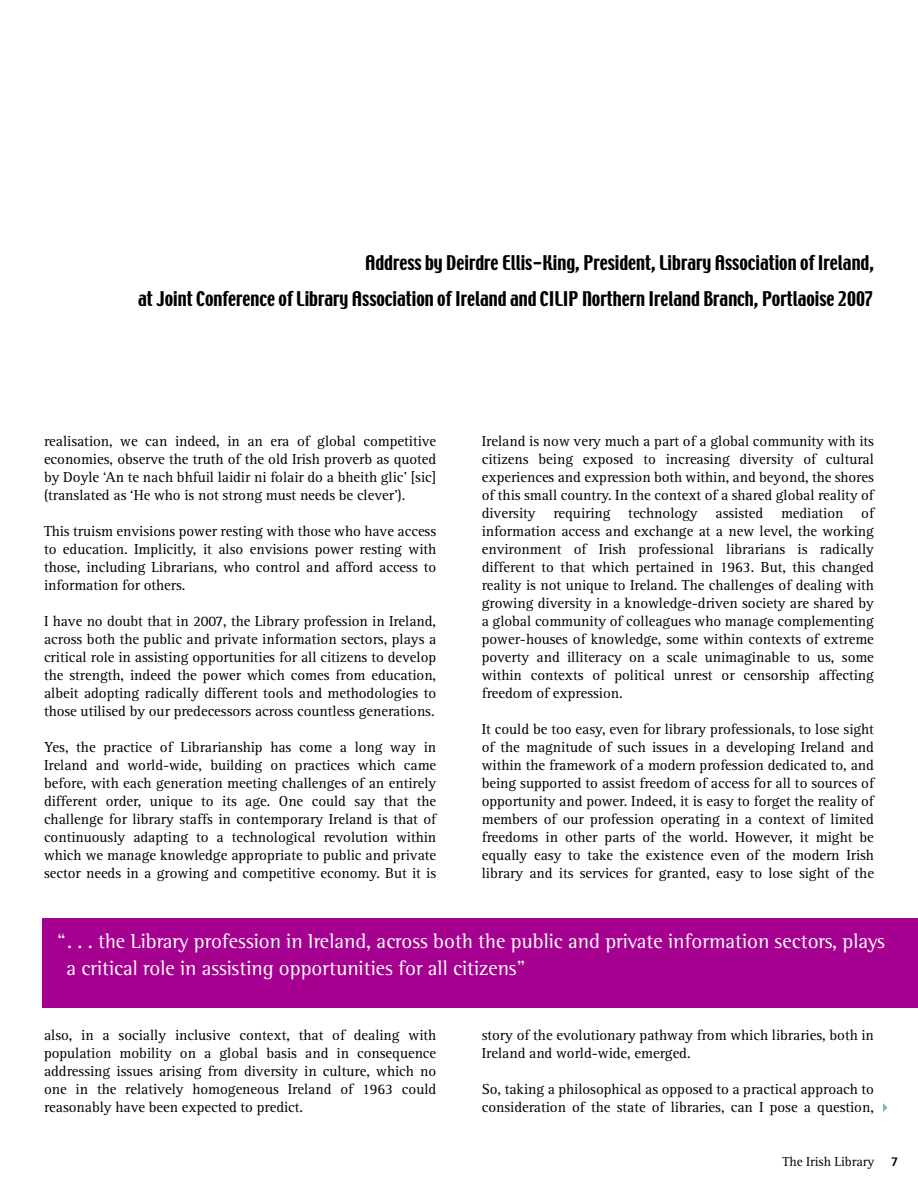
<style>
.page{position:relative;width:918px;height:1188px;background:#fff}
.page>*{position:absolute;margin:0;border:0;box-sizing:border-box;transform-origin:0 0}
.t1{font:21px/27px "Rotis Semi Serif";color:#fff}
.t2{font:18px/36px "Techno";color:#000;text-align:right}
.t3{font:15px/18px "Rotis Serif";letter-spacing:-.005em;color:#000;text-align:justify}
.t4{font:13.5px "Rotis Serif";letter-spacing:-.005em;color:#000}
.s1{font-family:"Rotis Sans Serif";font-weight:800}
</style>
<div class="page">
<svg style="left:883px;top:1103px;width:4px;height:9px"></svg>
<div style="left:43px;top:918px;width:875px;height:90px;background:#a60090"></div>
<p class="t2" style="left:138px;top:246px;width:737px">Address by Deirdre Ellis-King, President, Library Association of Ireland,<br>at Joint Conference of Library Association of Ireland and CILIP Northern Ireland Branch, Portlaoise 2007</p>
<p class="t3" style="left:44px;top:433px;width:394px">realisation, we can indeed, in an era of global competitive economies, observe the truth of the old Irish proverb as quoted by Doyle ‘An te nach bhfuil laidir ni folair do a bheith glic’ [sic] (translated as ‘He who is not strong must needs be clever’).</p>
<p class="t3" style="left:44px;top:523px;width:394px">This truism envisions power resting with those who have access to education. Implicitly, it also envisions power resting with those, including Librarians, who control and afford access to information for others.</p>
<p class="t3" style="left:44px;top:613px;width:394px">I have no doubt that in 2007, the Library profession in Ireland, across both the public and private information sectors, plays a critical role in assisting opportunities for all citizens to develop the strength, indeed the power which comes from education, albeit adopting radically different tools and methodologies to those utilised by our predecessors across countless generations.</p>
<p class="t3" style="left:44px;top:739px;width:394px">Yes, the practice of Librarianship has come a long way in Ireland and world-wide, building on practices which came before, with each generation meeting challenges of an entirely different order, unique to its age. One could say that the challenge for library staffs in contemporary Ireland is that of continuously adapting to a technological revolution within which we manage knowledge appropriate to public and private sector needs in a growing and competitive economy. But it is</p>
<p class="t3" style="left:482px;top:433px;width:394px">Ireland is now very much a part of a global community with its citizens being exposed to increasing diversity of cultural experiences and expression both within, and beyond, the shores of this small country. In the context of a shared global reality of diversity requiring technology assisted mediation of information access and exchange at a new level, the working environment of Irish professional librarians is radically different to that which pertained in 1963. But, this changed reality is not unique to Ireland. The challenges of dealing with growing diversity in a knowledge-driven society are shared by a global community of colleagues who manage complementing power-houses of knowledge, some within contexts of extreme poverty and illiteracy on a scale unimaginable to us, some within contexts of political unrest or censorship affecting freedom of expression.</p>
<p class="t3" style="left:482px;top:721px;width:394px">It could be too easy, even for library professionals, to lose sight of the magnitude of such issues in a developing Ireland and within the framework of a modern profession dedicated to, and being supported to assist freedom of access for all to sources of opportunity and power. Indeed, it is easy to forget the reality of members of our profession operating in a context of limited freedoms in other parts of the world. However, it might be equally easy to take the existence even of the modern Irish library and its services for granted, easy to lose sight of the</p>
<h1 class="t1" style="left:67px;top:929px;width:820px;text-indent:-9px">“ . . . the Library profession in Ireland, across both the public and private information sectors, plays a critical role in assisting opportunities for all citizens”</h1>
<p class="t3" style="left:44px;top:1027px;width:394px">also, in a socially inclusive context, that of dealing with population mobility on a global basis and in consequence addressing issues arising from diversity in culture, which no one in the relatively homogeneous Ireland of 1963 could reasonably have been expected to predict.</p>
<p class="t3" style="left:482px;top:1027px;width:394px">story of the evolutionary pathway from which libraries, both in<br>Ireland and world-wide, emerged.</p>
<p class="t3" style="left:482px;top:1081px;width:394px">So, taking a philosophical as opposed to a practical approach to consideration of the state of libraries, can I pose a question,</p>
<p class="t4" style="left:783px;top:1157px;width:117px">The Irish Library <span class="s1">7</span></p>
</div>
